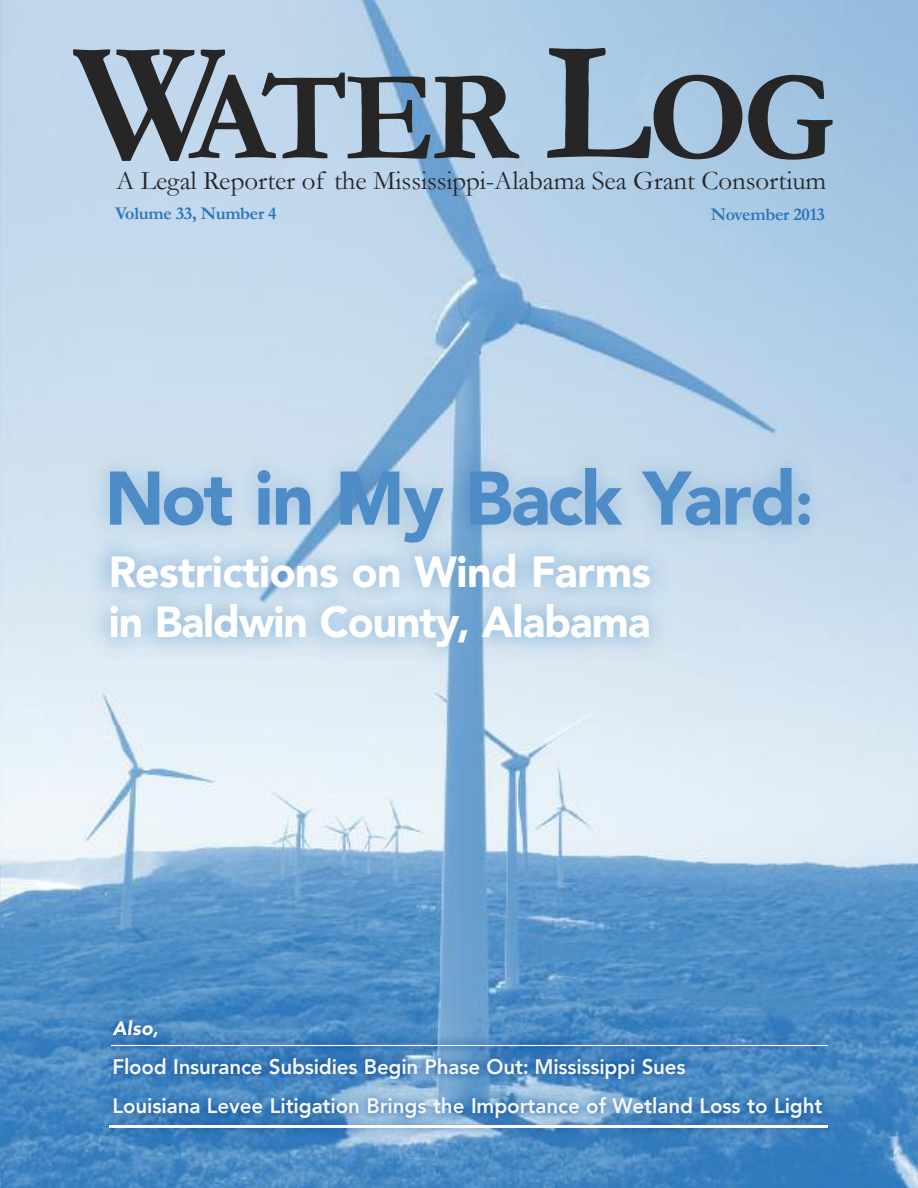
<style>
.page{position:relative;width:918px;height:1188px;background:#fff}
.page>*{position:absolute;margin:0;border:0;box-sizing:border-box;transform-origin:0 0}
.t1{font:700 129.3px "Garamond";letter-spacing:-.045em;color:#272627}
.t2{font:900 75px "Avenir";letter-spacing:-.02em;color:#4e8cc7}
.t3{font:900 43.5px/51px "Avenir";letter-spacing:-.025em;color:#fff}
.t4{font:27px "Garamond";letter-spacing:-.005em;color:#272627}
.t5{font:800 21px/39px "Avenir";letter-spacing:-.005em;color:#f4f8fc}
.t6{font:italic 900 19.5px "Avenir";color:#f4f8fc}
.t7{font:700 18px "Garamond";letter-spacing:-.015em;color:#2975bb}
.s1{font-size:172.5px}
.s2{font-size:63px}
</style>
<div class="page">
<img style="left:0;top:0;width:918px;height:1188px">
<img style="left:97px;top:1137px;width:744px;height:4px">
<img style="left:94px;top:999px;width:824px;height:138px">
<img style="left:110px;top:1126px;width:718px;height:1px">
<img style="left:99px;top:1033px;width:742px;height:27px">
<img style="left:112px;top:1033px;width:46px;height:4px">
<img style="left:114px;top:1058px;width:85px;height:1px">
<hr style="left:111px;top:1045px;width:717px;height:1px;background:#fff">
<img style="left:0;top:416px;width:918px;height:189px">
<img style="left:45px;top:512px;width:695px;height:213px">
<img style="left:110px;top:512px;width:49px;height:13px">
<img style="left:164px;top:512px;width:40px;height:14px">
<img style="left:209px;top:512px;width:302px;height:31px">
<img style="left:513px;top:512px;width:35px;height:14px">
<img style="left:550px;top:512px;width:72px;height:14px">
<img style="left:659px;top:512px;width:16px;height:13px">
<img style="left:686px;top:512px;width:54px;height:14px">
<h1 class="t1" style="left:73px;top:47px;width:763px"><span class="s1">W</span>ater <span class="s1">L</span>og</h1>
<p class="t4" style="left:116px;top:166px;width:712px">A Legal Reporter of the Mississippi-Alabama Sea Grant Consortium</p>
<p class="t7" style="left:115px;top:204px;width:163px">Volume 33, Number 4</p>
<p class="t7" style="left:711px;top:204px;width:116px">November 2013</p>
<h2 class="t2" style="left:105px;top:450px;width:710px">Not in My Back Yard<span class="s2">:</span></h2>
<h3 class="t3" style="left:109px;top:547px;width:544px">Restrictions on Wind Farms in Baldwin County, Alabama</h3>
<p class="t6" style="left:113px;top:1016px;width:48px">Also,</p>
<p class="t5" style="left:113px;top:1048px;width:712px">Flood Insurance Subsidies Begin Phase Out: Mississippi Sues<br>Louisiana Levee Litigation Brings the Importance of Wetland Loss to Light</p>
</div>
